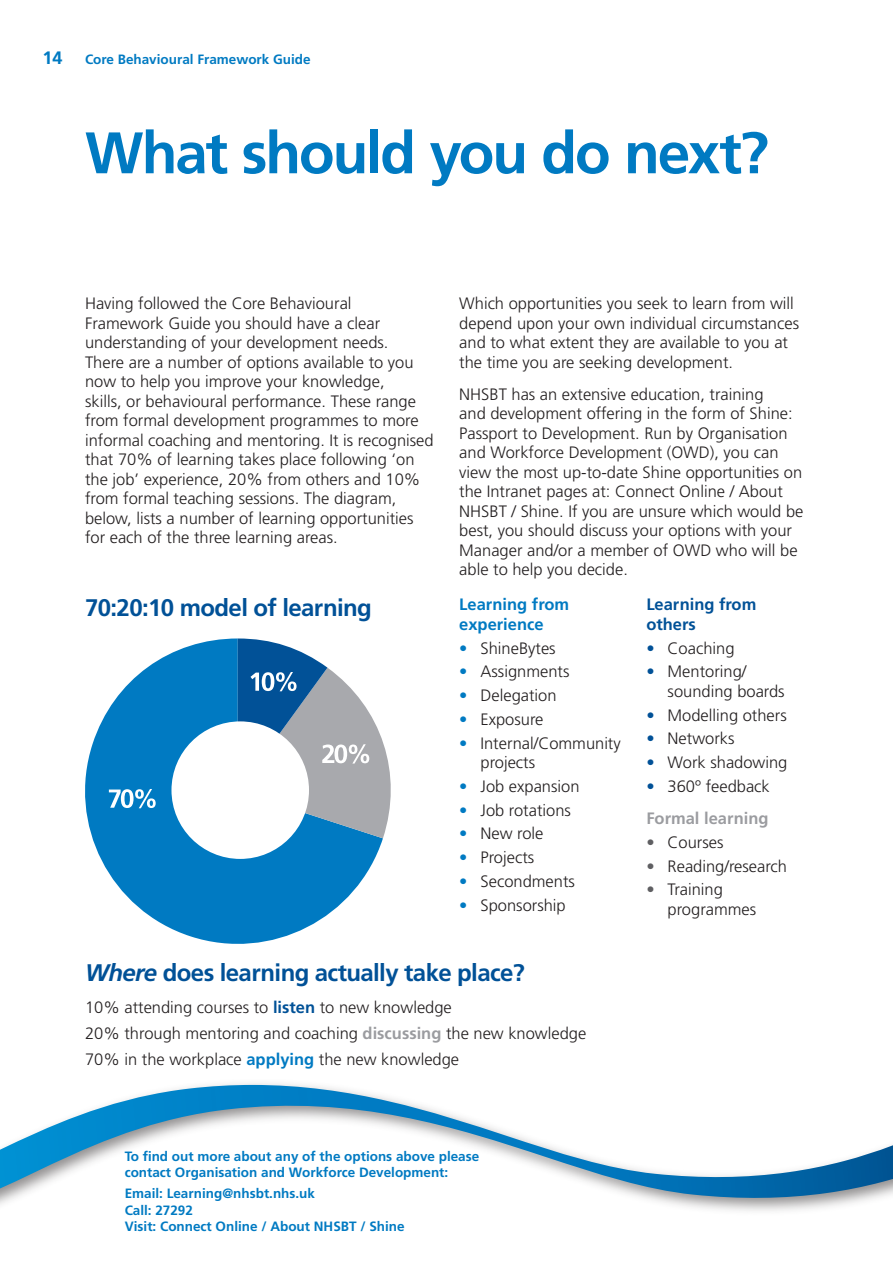
<style>
.page{position:relative;width:893px;height:1263px;background:#fff}
.page>*{position:absolute;margin:0;border:0;box-sizing:border-box;transform-origin:0 0}
.Chapter_Heading{font:700 58.5px "Frutiger";letter-spacing:-.035em;color:#007ac2}
.Aa_Sub_Heading{font:700 24px "Frutiger";letter-spacing:-.025em;color:#015197}
.t1{font:700 18px "Frutiger";color:#007ac2}
.Text{font:300 16.5px/19.5px "Frutiger";color:#231f20}
.Bulleted_Text{font:300 16.5px/19.5px "Frutiger";color:#231f20}
.D_Subhead{font:700 16.5px/19.5px "Frutiger";color:#007ac2}
.D_Subhead-2{font:700 16.5px/19.5px "Frutiger";color:#015197}
.D_Subhead-3{font:700 16.5px "Frutiger";color:#9b9ca0}
.Text-2{font:700 13.5px/16.5px "Frutiger";color:#007ac2}
.s1{color:#007ac2}
.s2{font-style:italic}
.s3{font-weight:700;color:#015197}
.s4{font-weight:700;color:#9b9ca0}
.s5{font-weight:700;color:#007ac2}
.s6{color:#015197}
.s7{color:#5f5f62}
</style>
<div class="page">
<svg style="left:0;top:1085px;width:893px;height:114px"></svg>
<svg style="left:85px;top:638px;width:298px;height:306px;fill:#007ac2"></svg>
<div style="left:171px;top:721px;width:138px;height:138px;background:#fff;border-radius:50%"></div>
<svg style="left:238px;top:638px;width:153px;height:200px"></svg>
<svg style="left:109px;top:789px;width:47px;height:19px"></svg>
<p class="t1" style="left:43px;top:47px;width:22px">14</p>
<p class="Text-2" style="left:85px;top:51px;width:227px">Core Behavioural Framework Guide</p>
<p class="Chapter_Heading" style="left:85px;top:119px;width:685px">What should you do next?</p>
<p class="Text" style="left:85px;top:294px;width:350px">Having followed the Core Behavioural Framework Guide you should have a clear understanding of your development needs.<br>There are a number of options available to you now to help you improve your knowledge,<br>skills, or behavioural performance. These range from formal development programmes to more informal coaching and mentoring. It is recognised that 70% of learning takes place following ‘on the job’ experience, 20% from others and 10% from formal teaching sessions. The diagram, below, lists a number of learning opportunities for each of the three learning areas.</p>
<p class="Text" style="left:459px;top:294px;width:341px">Which opportunities you seek to learn from will depend upon your own individual circumstances and to what extent they are available to you at the time you are seeking development.</p>
<p class="Text" style="left:459px;top:384px;width:346px">NHSBT has an extensive education, training<br>and development offering in the form of Shine:<br>Passport to Development. Run by Organisation and Workforce Development (OWD), you can view the most up-to-date Shine opportunities on the Intranet pages at: Connect Online / About NHSBT / Shine. If you are unsure which would be best, you should discuss your options with your Manager and/or a member of OWD who will be able to help you decide.</p>
<p class="Aa_Sub_Heading" style="left:85px;top:594px;width:288px">70:20:10 model of learning</p>
<p class="D_Subhead" style="left:459px;top:595px;width:112px">Learning from experience</p>
<p class="Bulleted_Text" style="left:459px;top:638px;width:98px"><span class="s1">•</span> ShineBytes</p>
<p class="Bulleted_Text" style="left:459px;top:662px;width:112px"><span class="s1">•</span> Assignments</p>
<p class="Bulleted_Text" style="left:459px;top:686px;width:99px"><span class="s1">•</span> Delegation</p>
<p class="Bulleted_Text" style="left:459px;top:709px;width:86px"><span class="s1">•</span> Exposure</p>
<p class="Bulleted_Text" style="left:480px;top:733px;width:142px;text-indent:-21px"><span class="s1">•</span> Internal/Community projects</p>
<p class="Bulleted_Text" style="left:459px;top:776px;width:122px"><span class="s1">•</span> Job expansion</p>
<p class="Bulleted_Text" style="left:459px;top:800px;width:113px"><span class="s1">•</span> Job rotations</p>
<p class="Bulleted_Text" style="left:459px;top:824px;width:86px"><span class="s1">•</span> New role</p>
<p class="Bulleted_Text" style="left:459px;top:848px;width:77px"><span class="s1">•</span> Projects</p>
<p class="Bulleted_Text" style="left:459px;top:871px;width:117px"><span class="s1">•</span> Secondments</p>
<p class="Bulleted_Text" style="left:459px;top:895px;width:108px"><span class="s1">•</span> Sponsorship</p>
<p class="Aa_Sub_Heading" style="left:85px;top:958px;width:441px"><span class="s2">Where</span> does learning actually take place?</p>
<p class="Text" style="left:85px;top:997px;width:368px">10% attending courses to <span class="s3">listen</span> to new knowledge</p>
<p class="Text" style="left:85px;top:1023px;width:503px">20% through mentoring and coaching <span class="s4">discussing</span> the new knowledge</p>
<p class="Text" style="left:85px;top:1049px;width:376px">70% in the workplace <span class="s5">applying</span> the new knowledge</p>
<p class="D_Subhead-2" style="left:646px;top:595px;width:112px">Learning from others</p>
<p class="Bulleted_Text" style="left:646px;top:638px;width:90px"><span class="s6">•</span> Coaching</p>
<p class="Bulleted_Text" style="left:668px;top:662px;width:119px;text-indent:-21px"><span class="s6">•</span> Mentoring/ sounding boards</p>
<p class="Bulleted_Text" style="left:646px;top:705px;width:142px"><span class="s6">•</span> Modelling others</p>
<p class="Bulleted_Text" style="left:646px;top:729px;width:90px"><span class="s6">•</span> Networks</p>
<p class="Bulleted_Text" style="left:646px;top:753px;width:143px"><span class="s6">•</span> Work shadowing</p>
<p class="Bulleted_Text" style="left:646px;top:776px;width:125px"><span class="s6">•</span> 360º feedback</p>
<p class="D_Subhead-3" style="left:646px;top:809px;width:124px">Formal learning</p>
<p class="Bulleted_Text" style="left:646px;top:832px;width:79px"><span class="s7">•</span> Courses</p>
<p class="Bulleted_Text" style="left:646px;top:856px;width:142px"><span class="s7">•</span> Reading/research</p>
<p class="Bulleted_Text" style="left:668px;top:880px;width:90px;text-indent:-21px"><span class="s7">•</span> Training programmes</p>
<p class="Text-2" style="left:125px;top:1148px;width:356px">To find out more about any of the options above please contact Organisation and Workforce Development:</p>
<p class="Text-2" style="left:125px;top:1185px;width:281px">Email: Learning@nhsbt.nhs.uk<br>Call: 27292<br>Visit: Connect Online / About NHSBT / Shine</p>
</div>
